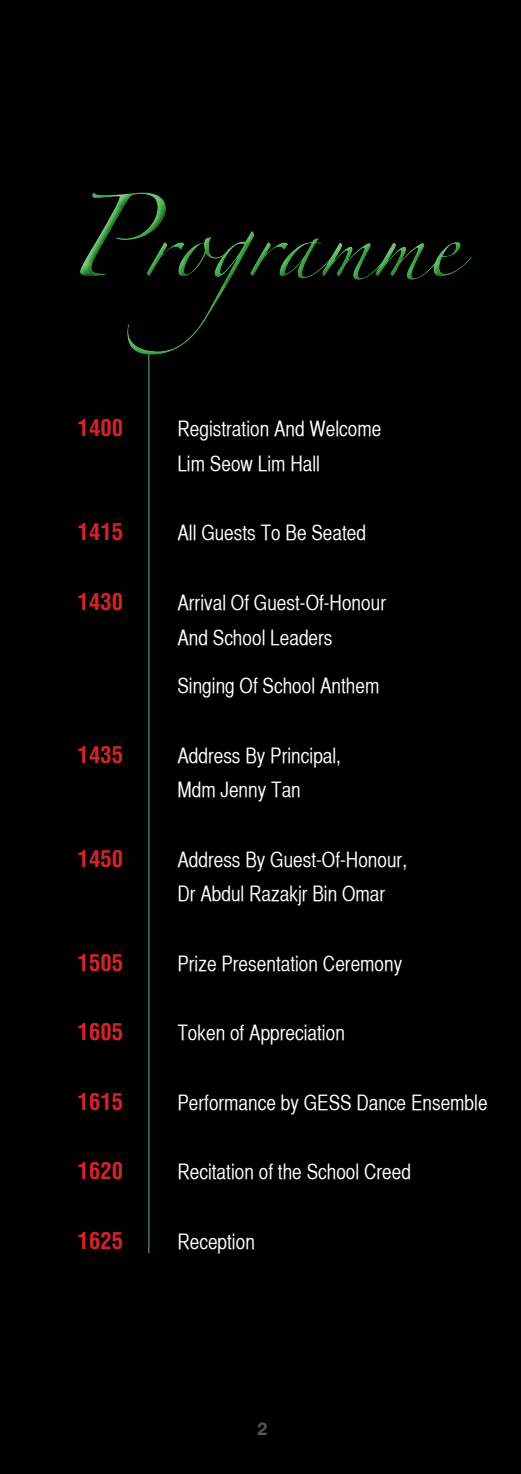
<style>
.page{position:relative;width:521px;height:1474px;background:#fff}
.page>*{position:absolute;margin:0;border:0;box-sizing:border-box;transform-origin:0 0}
.t1{font:60.2px "Zapfino";letter-spacing:.01em;color:#41ad49}
.t2{font:700 condensed 22.75px "Helvetica";color:#d2232a}
.t3{font:21px/34.6px "Helvetica CY Plain";color:#fff}
.t4{font:700 17.5px "Helvetica Neue";color:#58595b}
.s1{font-size:73.67px}
</style>
<div class="page">
<div style="left:0;top:0;width:521px;height:1473px;background:#000"></div>
<hr style="left:148px;top:351px;width:1px;height:901px;background:#538b72">
<h1 class="t1" style="left:65px;top:219px;width:394px"><span class="s1">P</span>rogramme</h1>
<p class="t2" style="left:78px;top:414px;width:47px">1400</p>
<p class="t3" style="left:177px;top:411px;width:205px">Registration And Welcome<br>Lim Seow Lim Hall</p>
<p class="t2" style="left:78px;top:518px;width:47px">1415</p>
<p class="t3" style="left:177px;top:516px;width:190px">All Guests To Be Seated</p>
<p class="t2" style="left:78px;top:587px;width:47px">1430</p>
<p class="t3" style="left:177px;top:585px;width:210px">Arrival Of Guest-Of-Honour<br>And School Leaders</p>
<p class="t3" style="left:177px;top:668px;width:203px">Singing Of School Anthem</p>
<p class="t2" style="left:78px;top:740px;width:47px">1435</p>
<p class="t3" style="left:177px;top:738px;width:165px">Address By Principal,<br>Mdm Jenny Tan</p>
<p class="t2" style="left:78px;top:844px;width:47px">1450</p>
<p class="t3" style="left:177px;top:842px;width:231px">Address By Guest-Of-Honour,<br>Dr Abdul Razakjr Bin Omar</p>
<p class="t2" style="left:78px;top:948px;width:47px">1505</p>
<p class="t3" style="left:177px;top:946px;width:226px">Prize Presentation Ceremony</p>
<p class="t2" style="left:78px;top:1017px;width:47px">1605</p>
<p class="t3" style="left:177px;top:1015px;width:169px">Token of Appreciation</p>
<p class="t2" style="left:78px;top:1087px;width:47px">1615</p>
<p class="t3" style="left:177px;top:1085px;width:312px">Performance by GESS Dance Ensemble</p>
<p class="t2" style="left:78px;top:1156px;width:47px">1620</p>
<p class="t3" style="left:177px;top:1154px;width:235px">Recitation of the School Creed</p>
<p class="t2" style="left:78px;top:1226px;width:47px">1625</p>
<p class="t3" style="left:177px;top:1223px;width:79px">Reception</p>
<p class="t4" style="left:257px;top:1414px;width:11px">2</p>
</div>
